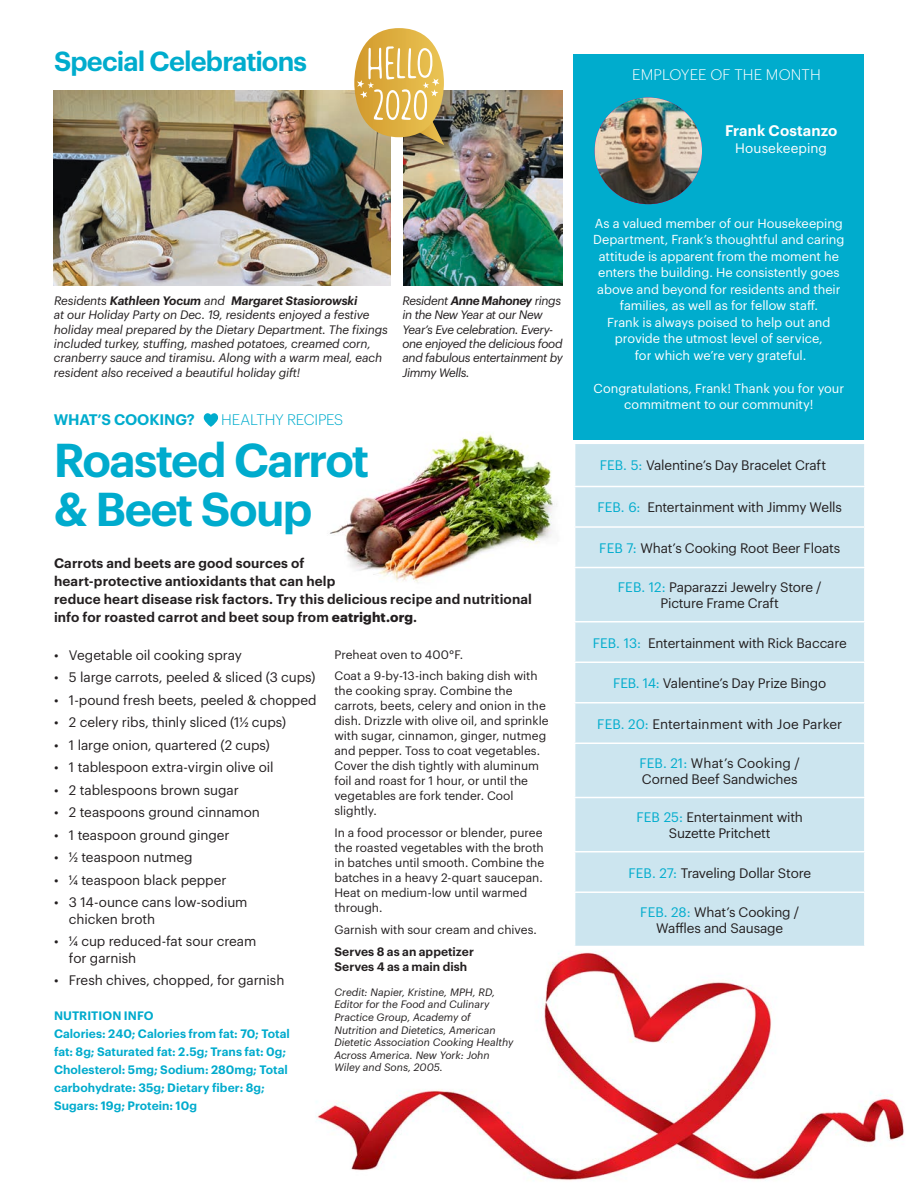
<style>
.page{position:relative;width:918px;height:1188px;background:#fff}
.page>*{position:absolute;margin:0;border:0;box-sizing:border-box;transform-origin:0 0}
.t1{font:600 46.5px/49.5px "Graphik";letter-spacing:-.035em;color:#00abcd}
.t2{font:600 27px "Graphik";letter-spacing:-.035em;color:#00accd}
.t3{font:300 15px "Graphik";letter-spacing:.005em;color:#fff}
.t4{font:600 15px "Graphik";letter-spacing:-.01em;color:#00accd}
.t5{font:300 15px "Graphik";letter-spacing:-.015em;color:#00accd}
.t6{font:600 15px "Graphik";letter-spacing:.005em;color:#fff}
.t7{font:13.5px/16.2px "Graphik";letter-spacing:-.005em;color:#231f20;text-align:center}
.t8{font:600 13.5px/18px "Graphik";letter-spacing:.01em;color:#231f20}
.t9{font:13.5px "Graphik";letter-spacing:.01em;color:#fff}
.t10{font:12.75px/16.5px "Graphik";letter-spacing:-.005em;color:#fff;text-align:center}
.t11{font:12px/15px "Graphik";color:#231f20}
.t12{font:italic 12px/14.4px "Graphik";letter-spacing:-.01em;color:#231f20}
.t13{font:600 12px/18px "Graphik";letter-spacing:.005em;color:#00abcd}
.t14{font:italic 12px/14.4px "Graphik";letter-spacing:-.03em;color:#231f20}
.t15{font:600 12px "Graphik";letter-spacing:.01em;color:#231f20}
.t16{font:italic 10.5px/12.6px "Graphik";color:#231f20}
.s1{font-weight:600}
.s2{font-weight:700}
.s3{color:#00accd}
</style>
<div class="page">
<img style="left:315px;top:952px;width:589px;height:229px">
<img style="left:329px;top:397px;width:245px;height:186px">
<div style="left:574px;top:54px;width:290px;height:386px;background:#00accd"></div>
<img style="left:595px;top:98px;width:107px;height:106px;border-radius:53px">
<div style="left:575px;top:444px;width:289px;height:502px;background:#cce5ef"></div>
<hr style="left:574px;top:526px;width:292px;height:2px;background:#fff">
<hr style="left:574px;top:567px;width:292px;height:1px;background:#fff">
<hr style="left:574px;top:621px;width:292px;height:2px;background:#fff">
<hr style="left:574px;top:662px;width:292px;height:1px;background:#fff">
<hr style="left:574px;top:702px;width:292px;height:2px;background:#fff">
<hr style="left:574px;top:743px;width:292px;height:1px;background:#fff">
<hr style="left:574px;top:797px;width:292px;height:1px;background:#fff">
<hr style="left:574px;top:851px;width:292px;height:1px;background:#fff">
<hr style="left:574px;top:891px;width:292px;height:2px;background:#fff">
<hr style="left:574px;top:486px;width:292px;height:1px;background:#fff">
<svg style="left:203px;top:413px;width:16px;height:14px"></svg>
<img style="left:403px;top:90px;width:159px;height:196px">
<img style="left:54px;top:90px;width:336px;height:196px">
<svg style="left:354px;top:28px;width:90px;height:117px"></svg>
<p class="t2" style="left:54px;top:41px;width:255px">Special Celebrations</p>
<p class="t12" style="left:54px;top:292px;width:335px">Residents <span class="s1">Kathleen Yocum</span> and <span class="s1">Margaret Stasiorowski<br></span>at our Holiday Party on Dec. 19, residents enjoyed a festive holiday meal prepared by the Dietary Department. The fixings included turkey, stuffing, mashed potatoes, creamed corn, cranberry sauce and tiramisu. Along with a warm meal, each resident also received a beautiful holiday gift!</p>
<p class="t14" style="left:403px;top:292px;width:162px">Resident <span class="s1">Anne Mahoney</span> rings in the New Year at our New<br>Year’s Eve celebration. Every&shy;one enjoyed the delicious food and fabulous entertainment by<br>Jimmy Wells.</p>
<p class="t4" style="left:54px;top:408px;width:143px">WHAT’S COOKING?</p>
<p class="t5" style="left:221px;top:409px;width:124px">HEALTHY RECIPES</p>
<p class="t1" style="left:54px;top:431px;width:317px">Roasted Carrot &amp; Beet Soup</p>
<p class="t8" style="left:54px;top:553px;width:252px">Carrots and beets are good sources of</p>
<p class="t8" style="left:54px;top:571px;width:479px">heart-protective antioxidants that can help<br>reduce heart disease risk factors. Try this delicious recipe and nutritional info for roasted carrot and beet soup from <span class="s2">eatright.org</span>.</p>
<p class="t7" style="left:54px;top:646px;width:189px">• Vegetable oil cooking spray</p>
<p class="t7" style="left:54px;top:668px;width:263px">• 5 large carrots, peeled &amp; sliced (3 cups)</p>
<p class="t7" style="left:54px;top:691px;width:264px">• 1-pound fresh beets, peeled &amp; chopped</p>
<p class="t7" style="left:54px;top:713px;width:234px">• 2 celery ribs, thinly sliced (1½ cups)</p>
<p class="t7" style="left:54px;top:736px;width:217px">• 1 large onion, quartered (2 cups)</p>
<p class="t7" style="left:54px;top:758px;width:221px">• 1 tablespoon extra-virgin olive oil</p>
<p class="t7" style="left:54px;top:781px;width:186px">• 2 tablespoons brown sugar</p>
<p class="t7" style="left:54px;top:803px;width:208px">• 2 teaspoons ground cinnamon</p>
<p class="t7" style="left:54px;top:826px;width:177px">• 1 teaspoon ground ginger</p>
<p class="t7" style="left:54px;top:848px;width:140px">• ½ teaspoon nutmeg</p>
<p class="t7" style="left:54px;top:871px;width:174px">• ¼ teaspoon black pepper</p>
<p class="t7" style="left:54px;top:893px;width:195px">• 3 14-ounce cans low-sodium</p>
<p class="t7" style="left:69px;top:910px;width:88px">chicken broth</p>
<p class="t7" style="left:54px;top:932px;width:204px">• ¼ cup reduced-fat sour cream</p>
<p class="t7" style="left:69px;top:949px;width:69px">for garnish</p>
<p class="t7" style="left:54px;top:971px;width:232px">• Fresh chives, chopped, for garnish</p>
<p class="t13" style="left:54px;top:1005px;width:101px">NUTRITION INFO</p>
<p class="t13" style="left:54px;top:1023px;width:237px">Calories: 240; Calories from fat: 70; Total fat: 8g; Saturated fat: 2.5g; Trans fat: 0g; Cholesterol: 5mg; Sodium: 280mg; Total carbohydrate: 35g; Dietary fiber: 8g;</p>
<p class="t13" style="left:54px;top:1095px;width:145px">Sugars: 19g; Protein: 10g</p>
<p class="t11" style="left:334px;top:646px;width:130px">Preheat oven to 400°F.</p>
<p class="t11" style="left:334px;top:667px;width:216px">Coat a 9-by-13-inch baking dish with the cooking spray. Combine the carrots, beets, celery and onion in the dish. Drizzle with olive oil, and sprinkle with sugar, cinnamon, ginger, nutmeg and pepper. Toss to coat vegetables.<br>Cover the dish tightly with aluminum foil and roast for 1 hour, or until the vegetables are fork tender. Cool slightly.</p>
<p class="t11" style="left:334px;top:824px;width:211px">In a food processor or blender, puree the roasted vegetables with the broth in batches until smooth. Combine the batches in a heavy 2-quart saucepan.<br>Heat on medium-low until warmed through.</p>
<p class="t11" style="left:334px;top:921px;width:204px">Garnish with sour cream and chives.</p>
<p class="t15" style="left:334px;top:942px;width:141px">Serves 8 as an appetizer</p>
<p class="t15" style="left:334px;top:957px;width:134px">Serves 4 as a main dish</p>
<p class="t16" style="left:334px;top:985px;width:181px">Credit: Napier, Kristine, MPH, RD, Editor for the Food and Culinary Practice Group, Academy of Nutrition and Dietetics, American Dietetic Association Cooking Healthy Across America. New York: John</p>
<p class="t16" style="left:334px;top:1060px;width:110px">Wiley and Sons, 2005.</p>
<p class="t3" style="left:632px;top:64px;width:190px">EMPLOYEE OF THE MONTH</p>
<p class="t6" style="left:725px;top:119px;width:114px">Frank Costanzo</p>
<p class="t9" style="left:735px;top:138px;width:93px">Housekeeping</p>
<p class="t10" style="left:593px;top:214px;width:253px">As a valued member of our Housekeeping Department, Frank’s thoughtful and caring attitude is apparent from the moment he enters the building. He consistently goes above and beyond for residents and their families, as well as for fellow staff.</p>
<p class="t10" style="left:607px;top:313px;width:225px">Frank is always poised to help out and</p>
<p class="t10" style="left:615px;top:329px;width:209px">provide the utmost level of service, for which we’re very grateful.</p>
<p class="t10" style="left:594px;top:379px;width:252px">Congratulations, Frank! Thank you for your commitment to our community!</p>
<p class="t7" style="left:600px;top:456px;width:228px"><span class="s3">FEB. 5:</span> Valentine’s Day Bracelet Craft</p>
<p class="t7" style="left:597px;top:498px;width:246px"><span class="s3">FEB. 6:</span> Entertainment with Jimmy Wells</p>
<p class="t7" style="left:599px;top:539px;width:242px"><span class="s3">FEB 7:</span> What’s Cooking Root Beer Floats</p>
<p class="t7" style="left:618px;top:578px;width:205px"><span class="s3">FEB. 12:</span> Paparazzi Jewelry Store /</p>
<p class="t7" style="left:661px;top:594px;width:120px">Picture Frame Craft</p>
<p class="t7" style="left:593px;top:633px;width:255px"><span class="s3">FEB. 13:</span> Entertainment with Rick Baccare</p>
<p class="t7" style="left:613px;top:674px;width:215px"><span class="s3">FEB. 14:</span> Valentine’s Day Prize Bingo</p>
<p class="t7" style="left:597px;top:714px;width:247px"><span class="s3">FEB. 20:</span> Entertainment with Joe Parker</p>
<p class="t7" style="left:640px;top:754px;width:162px"><span class="s3">FEB. 21:</span> What’s Cooking /</p>
<p class="t7" style="left:642px;top:770px;width:157px">Corned Beef Sandwiches</p>
<p class="t7" style="left:637px;top:808px;width:168px"><span class="s3">FEB 25:</span> Entertainment with<br>Suzette Pritchett</p>
<p class="t7" style="left:628px;top:863px;width:184px"><span class="s3">FEB. 27:</span> Traveling Dollar Store</p>
<p class="t7" style="left:640px;top:903px;width:161px"><span class="s3">FEB. 28:</span> What’s Cooking /</p>
<p class="t7" style="left:656px;top:919px;width:129px">Waffles and Sausage</p>
</div>
